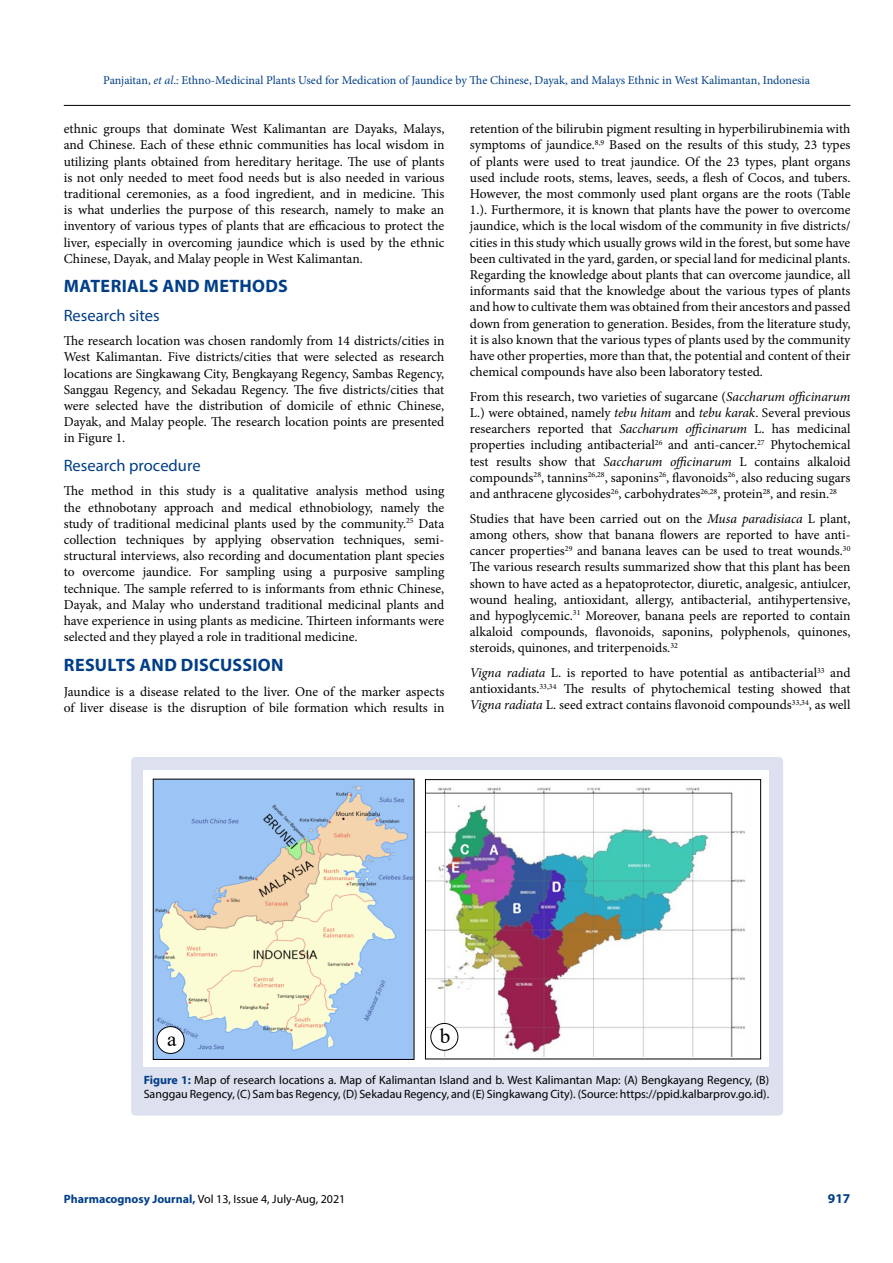
<style>
.page{position:relative;width:893px;height:1263px;background:#fff}
.page>*{position:absolute;margin:0;border:0;box-sizing:border-box;transform-origin:0 0}
.t1{font:21px "Times New Roman";color:#000}
.t2{font:700 18px "Myriad Pro";letter-spacing:.02em;color:#003e88}
.t3{font:16.5px "Myriad Pro";color:#003e88}
.t4{font:13.5px/16.2px "Minion Pro";color:#000;text-align:justify}
.t5{font:700 13.5px "Myriad Pro";color:#003e88}
.t6{font:12px/14.4px "Myriad Pro";color:#000}
.t7{font:12px "Minion Pro";color:#003e88}
.s1{font-style:italic}
.s2{font-weight:700;color:#003e88}
</style>
<div class="page">
<hr style="left:64px;top:105px;width:786px;height:1px;background:#000">
<div style="left:131px;top:757px;width:652px;height:358px;background:#dde0ef;border-radius:4px"></div>
<div style="left:144px;top:770px;width:625px;height:296px;background:#fff"></div>
<img style="left:427px;top:787px;width:318px;height:270px">
<img style="left:155px;top:781px;width:258px;height:277px">
<div style="left:157px;top:1026px;width:27px;height:27px;background:#fff;border-radius:50%"></div>
<div style="left:157px;top:1026px;width:27px;height:28px;border:1px solid #000;border-radius:50%"></div>
<div style="left:431px;top:1023px;width:27px;height:27px;background:#fff;border-radius:50%"></div>
<div style="left:430px;top:1023px;width:28px;height:28px;border:1px solid #000;border-radius:50%"></div>
<div style="left:425px;top:779px;width:336px;height:280px;border:1px solid #000"></div>
<p class="t7" style="left:103px;top:72px;width:708px">Panjaitan, <span class="s1">et al</span>.: Ethno-Medicinal Plants Used for Medication of Jaundice by The Chinese, Dayak, and Malays Ethnic in West Kalimantan, Indonesia</p>
<p class="t4" style="left:64px;top:121px;width:382px">ethnic groups that dominate West Kalimantan are Dayaks, Malays, and Chinese. Each of these ethnic communities has local wisdom in utilizing plants obtained from hereditary heritage. The use of plants is not only needed to meet food needs but is also needed in various traditional ceremonies, as a food ingredient, and in medicine. This is what underlies the purpose of this research, namely to make an inventory of various types of plants that are efficacious to protect the liver, especially in overcoming jaundice which is used by the ethnic Chinese, Dayak, and Malay people in West Kalimantan.</p>
<h2 class="t2" style="left:64px;top:274px;width:226px">MATERIALS AND METHODS</h2>
<p class="t3" style="left:64px;top:305px;width:97px">Research sites</p>
<p class="t4" style="left:64px;top:333px;width:382px">The research location was chosen randomly from 14 districts/cities in West Kalimantan. Five districts/cities that were selected as research locations are Singkawang City, Bengkayang Regency, Sambas Regency, Sanggau Regency, and Sekadau Regency. The five districts/cities that were selected have the distribution of domicile of ethnic Chinese, Dayak, and Malay people. The research location points are presented in Figure 1.</p>
<p class="t3" style="left:64px;top:455px;width:138px">Research procedure</p>
<p class="t4" style="left:64px;top:483px;width:382px">The method in this study is a qualitative analysis method using the ethnobotany approach and medical ethnobiology, namely the study of traditional medicinal plants used by the community.<sup>25</sup> Data collection techniques by applying observation techniques, semi&shy;structural interviews, also recording and documentation plant species to overcome jaundice. For sampling using a purposive sampling technique. The sample referred to is informants from ethnic Chinese, Dayak, and Malay who understand traditional medicinal plants and have experience in using plants as medicine. Thirteen informants were selected and they played a role in traditional medicine.</p>
<h2 class="t2" style="left:64px;top:653px;width:221px">RESULTS AND DISCUSSION</h2>
<p class="t4" style="left:64px;top:683px;width:382px">Jaundice is a disease related to the liver. One of the marker aspects of liver disease is the disruption of bile formation which results in</p>
<p class="t4" style="left:470px;top:121px;width:382px">retention of the bilirubin pigment resulting in hyperbilirubinemia with symptoms of jaundice.<sup>8,9</sup> Based on the results of this study, 23 types of plants were used to treat jaundice. Of the 23 types, plant organs used include roots, stems, leaves, seeds, a flesh of Cocos, and tubers.<br>However, the most commonly used plant organs are the roots (Table 1.). Furthermore, it is known that plants have the power to overcome jaundice, which is the local wisdom of the community in five districts/ cities in this study which usually grows wild in the forest, but some have been cultivated in the yard, garden, or special land for medicinal plants.<br>Regarding the knowledge about plants that can overcome jaundice, all informants said that the knowledge about the various types of plants and how to cultivate them was obtained from their ancestors and passed down from generation to generation. Besides, from the literature study, it is also known that the various types of plants used by the community have other properties, more than that, the potential and content of their chemical compounds have also been laboratory tested.</p>
<p class="t4" style="left:470px;top:388px;width:382px">From this research, two varieties of sugarcane (<span class="s1">Saccharum officinarum </span>L.) were obtained, namely <span class="s1">tebu hitam</span> and <span class="s1">tebu karak</span>. Several previous researchers reported that <span class="s1">Saccharum officinarum</span> L. has medicinal properties including antibacterial<sup>26</sup> and anti-cancer.<sup>27</sup> Phytochemical test results show that <span class="s1">Saccharum officinarum</span> L contains alkaloid compounds<sup>28</sup>, tannins<sup>26,28</sup>, saponins<sup>26</sup>, flavonoids<sup>26</sup>, also reducing sugars and anthracene glycosides<sup>26</sup>, carbohydrates<sup>26,28</sup>, protein<sup>28</sup>, and resin.<sup>28</sup></p>
<p class="t4" style="left:470px;top:510px;width:382px">Studies that have been carried out on the <span class="s1">Musa paradisiaca</span> L plant, among others, show that banana flowers are reported to have anti&shy;cancer properties<sup>29</sup> and banana leaves can be used to treat wounds.<sup>30<br></sup>The various research results summarized show that this plant has been shown to have acted as a hepatoprotector, diuretic, analgesic, antiulcer, wound healing, antioxidant, allergy, antibacterial, antihypertensive, and hypoglycemic.<sup>31</sup> Moreover, banana peels are reported to contain alkaloid compounds, flavonoids, saponins, polyphenols, quinones, steroids, quinones, and triterpenoids.<sup>32</sup></p>
<p class="t4" style="left:470px;top:665px;width:382px"><span class="s1">Vigna radiata</span> L. is reported to have potential as antibacterial<sup>33</sup> and antioxidants.<sup>33,34</sup> The results of phytochemical testing showed that <span class="s1">Vigna radiata</span> L. seed extract contains flavonoid compounds<sup>33,34</sup>, as well</p>
<h1 class="t1" style="left:167px;top:1024px;width:11px">a</h1>
<h1 class="t1" style="left:440px;top:1021px;width:12px">b</h1>
<p class="t6" style="left:144px;top:1073px;width:627px"><span class="s2">Figure 1:</span> Map of research locations a. Map of Kalimantan Island and b. West Kalimantan Map: (A) Bengkayang Regency, (B)<br>Sanggau Regency, (C) Sam bas Regency, (D) Sekadau Regency, and (E) Singkawang City). (Source: https://ppid.kalbarprov.go.id).</p>
<p class="t6" style="left:64px;top:1191px;width:283px"><span class="s2">Pharmacognosy Journal,</span> Vol 13, Issue 4, July-Aug, 2021</p>
<p class="t5" style="left:828px;top:1189px;width:24px">917</p>
</div>
